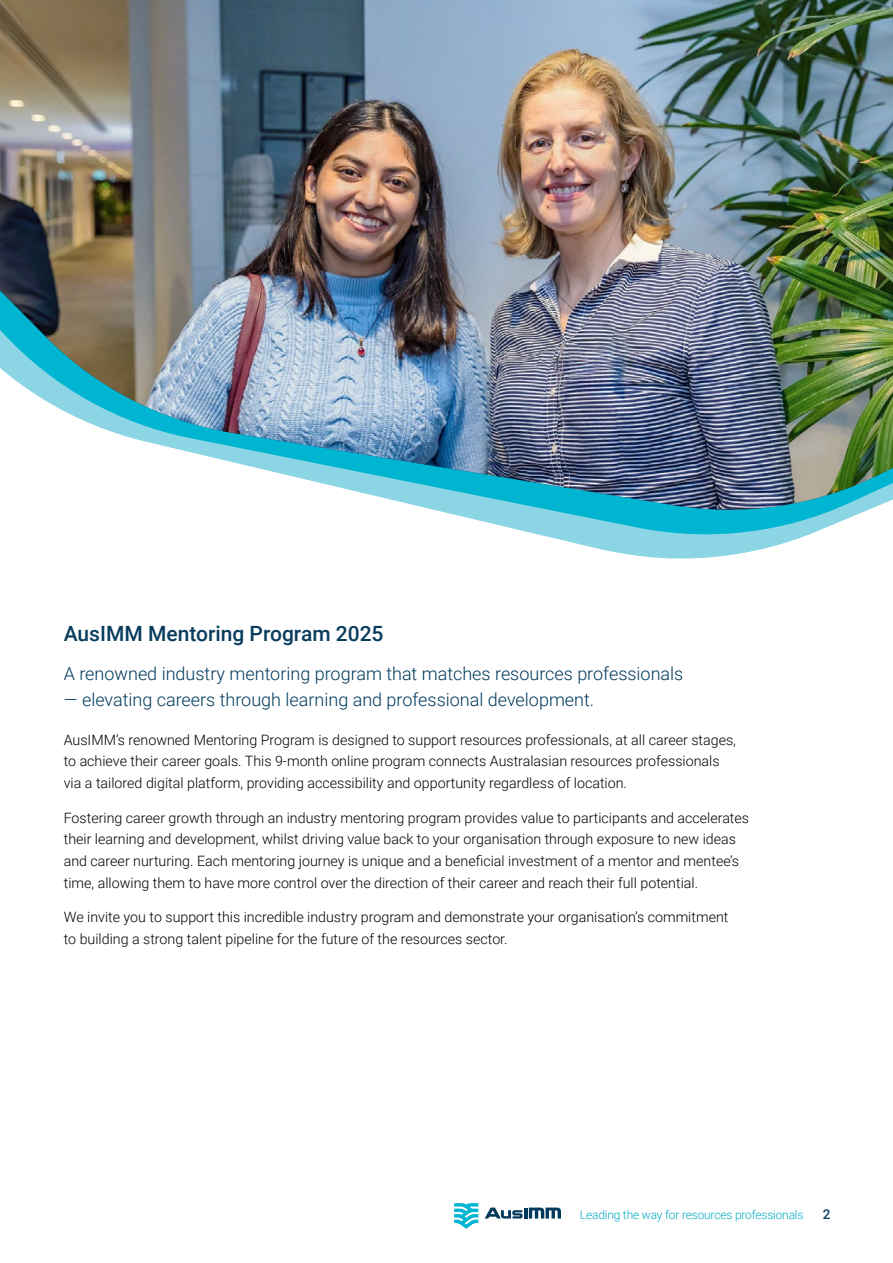
<style>
.page{position:relative;width:893px;height:1263px;background:#fff}
.page>*{position:absolute;margin:0;border:0;box-sizing:border-box;transform-origin:0 0}
.t1{font:500 21px "Roboto";color:#083c5c}
.t2{font:300 18px "Roboto";color:#003a5d}
.t3{font:300 14.25px/21.8px "Roboto";color:#000}
.t4{font:500 13.5px "Roboto";color:#083c5c}
.t5{font:300 12px "Roboto";letter-spacing:-.015em;color:#00aac3}
</style>
<div class="page">
<svg style="left:485px;top:1207px;width:76px;height:11px"></svg>
<svg style="left:454px;top:1203px;width:24px;height:26px"></svg>
<svg style="left:570px;top:542px;width:217px;height:17px;fill:#8cd5e5"></svg>
<svg style="left:465px;top:517px;width:386px;height:25px;fill:#8cd5e5"></svg>
<img style="left:0;top:0;width:893px;height:517px">
<h1 class="t1" style="left:64px;top:619px;width:321px">AusIMM Mentoring Program 2025</h1>
<p class="t2" style="left:64px;top:661px;width:621px">A renowned industry mentoring program that matches resources professionals</p>
<p class="t2" style="left:64px;top:687px;width:532px">— elevating careers through learning and professional development.</p>
<p class="t3" style="left:64px;top:728px;width:674px">AusIMM’s renowned Mentoring Program is designed to support resources professionals, at all career stages, to achieve their career goals. This 9-month online program connects Australasian resources professionals via a tailored digital platform, providing accessibility and opportunity regardless of location.</p>
<p class="t3" style="left:64px;top:806px;width:687px">Fostering career growth through an industry mentoring program provides value to participants and accelerates their learning and development, whilst driving value back to your organisation through exposure to new ideas and career nurturing. Each mentoring journey is unique and a beneficial investment of a mentor and mentee’s time, allowing them to have more control over the direction of their career and reach their full potential.</p>
<p class="t3" style="left:64px;top:906px;width:666px">We invite you to support this incredible industry program and demonstrate your organisation’s commitment to building a strong talent pipeline for the future of the resources sector.</p>
<p class="t5" style="left:580px;top:1206px;width:225px">Leading the way for resources professionals</p>
<p class="t4" style="left:823px;top:1205px;width:9px">2</p>
</div>
